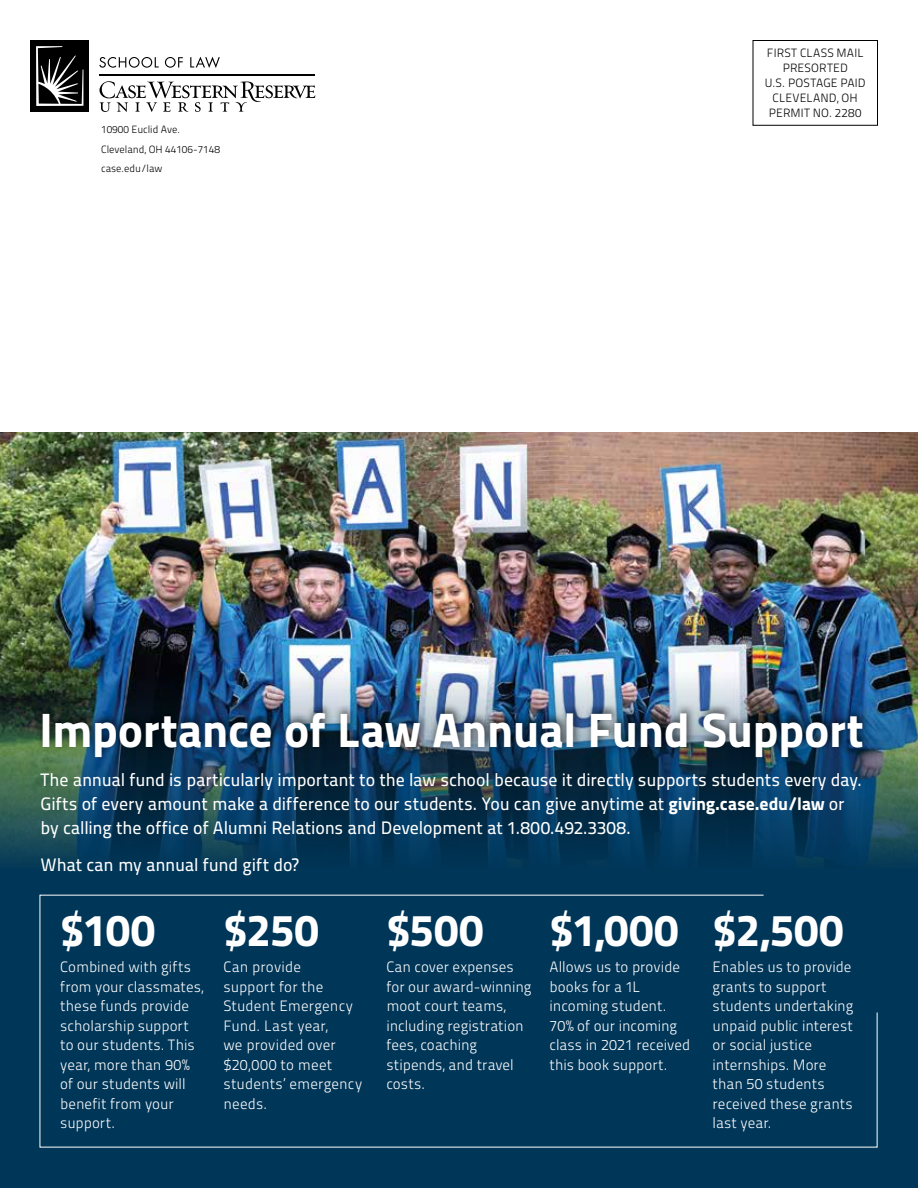
<style>
.page{position:relative;width:918px;height:1188px;background:#fff}
.page>*{position:absolute;margin:0;border:0;box-sizing:border-box;transform-origin:0 0}
.t1{font:48px "Titillium Maps 26 L 999 wt";letter-spacing:-.01em;color:#fff}
.t2{font:45px "Titillium Maps 26 L 999 wt";letter-spacing:.02em;color:#fff}
.t3{font:18px/24px "Titillium Maps 26 L 500 wt";letter-spacing:-.01em;color:#fff}
.t4{font:15px/19.5px "Titillium Maps 26 L 250 wt";letter-spacing:.005em;color:#fff}
.t5{font:12px/15px "Titillium Maps 26 L 250 wt";letter-spacing:.01em;color:#000;text-align:center}
.t6{font:10.5px/19.5px "Titillium Maps 26 L 250 wt";color:#000}
.s1{font-family:"Titillium Maps 26 L 999 wt"}
</style>
<div class="page">
<svg style="left:99px;top:57px;width:60px;height:11px"></svg>
<svg style="left:165px;top:57px;width:18px;height:11px"></svg>
<svg style="left:190px;top:57px;width:30px;height:11px"></svg>
<svg style="left:99px;top:81px;width:216px;height:31px"></svg>
<hr style="left:99px;top:74px;width:216px;height:1px;background:#000">
<div style="left:30px;top:40px;width:59px;height:72px;background:#000"></div>
<svg style="left:36px;top:46px;width:47px;height:60px"></svg>
<div style="left:0;top:432px;width:918px;height:756px;background:#003658"></div>
<img style="left:0;top:432px;width:918px;height:429px">
<div style="left:36px;top:702px;width:836px;height:60px;background:#000;opacity:.75"></div>
<svg style="left:39px;top:894px;width:839px;height:254px"></svg>
<div style="left:753px;top:40px;width:125px;height:85px;border:1px solid #000"></div>
<p class="t6" style="left:101px;top:119px;width:120px">10900 Euclid Ave.<br>Cleveland, OH 44106-7148 case.edu/law</p>
<p class="t5" style="left:765px;top:45px;width:102px">FIRST CLASS MAIL<br>PRESORTED<br>U.S. POSTAGE PAID<br>CLEVELAND, OH<br>PERMIT NO. 2280</p>
<h1 class="t1" style="left:40px;top:692px;width:826px">Importance of Law Annual Fund Support</h1>
<p class="t3" style="left:40px;top:767px;width:823px">The annual fund is particularly important to the law school because it directly supports students every day.<br>Gifts of every amount make a difference to our students. You can give anytime at <span class="s1">giving.case.edu/law</span> or by calling the office of Alumni Relations and Development at 1.800.492.3308.</p>
<p class="t3" style="left:40px;top:852px;width:260px">What can my annual fund gift do?</p>
<h2 class="t2" style="left:60px;top:895px;width:96px">$100</h2>
<p class="t4" style="left:60px;top:956px;width:145px">Combined with gifts from your classmates, these funds provide scholarship support to our students. This year, more than 90% of our students will benefit from your support.</p>
<h2 class="t2" style="left:223px;top:895px;width:97px">$250</h2>
<p class="t4" style="left:223px;top:956px;width:140px">Can provide<br>support for the<br>Student Emergency<br>Fund. Last year,<br>we provided over $20,000 to meet students’ emergency needs.</p>
<h2 class="t2" style="left:386px;top:895px;width:98px">$500</h2>
<p class="t4" style="left:386px;top:956px;width:147px">Can cover expenses for our award-winning moot court teams, including registration fees, coaching stipends, and travel costs.</p>
<h2 class="t2" style="left:550px;top:895px;width:130px">$1,000</h2>
<p class="t4" style="left:550px;top:956px;width:142px">Allows us to provide books for a 1L incoming student.<br>70% of our incoming class in 2021 received this book support.</p>
<h2 class="t2" style="left:713px;top:895px;width:132px">$2,500</h2>
<p class="t4" style="left:713px;top:956px;width:142px">Enables us to provide grants to support students undertaking unpaid public interest or social justice internships. More than 50 students received these grants last year.</p>
</div>
